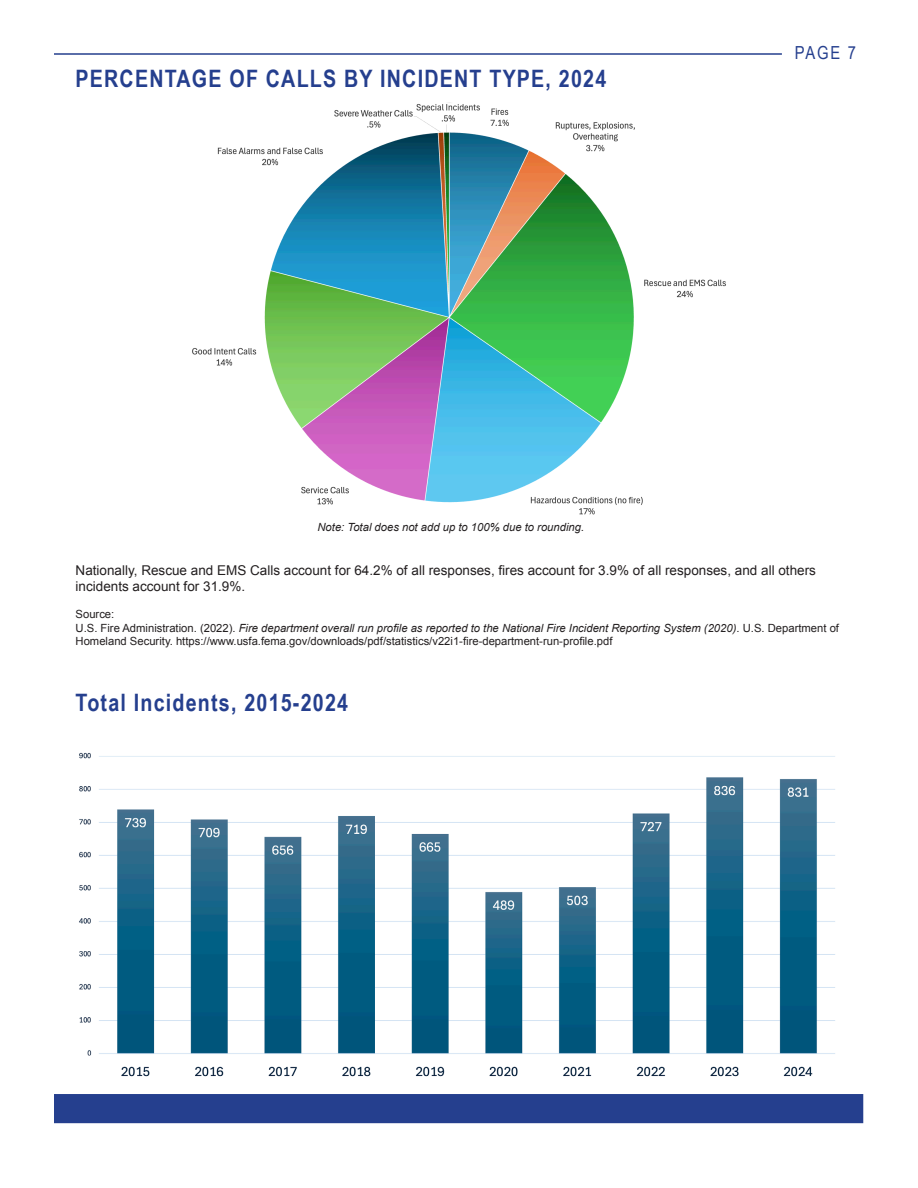
<style>
.page{position:relative;width:918px;height:1188px;background:#fff}
.page>*{position:absolute;margin:0;border:0;box-sizing:border-box;transform-origin:0 0}
.t1{font:700 24px "Arial Narrow";letter-spacing:.05em;color:#253f8e}
.t2{font:18px "Arial Narrow";color:#253f8e}
.t3{font:13.5px/16.2px "Arial";color:#231f20}
.t4{font:11.25px/13.5px "Arial";color:#231f20}
.t5{font:italic 11.25px "Arial";color:#231f20}
.s1{font-style:italic}
</style>
<div class="page">
<hr style="left:54px;top:53px;width:728px;height:2px;background:#253f8e">
<div style="left:54px;top:1094px;width:809px;height:29px;background:#253f8e"></div>
<img style="left:192px;top:102px;width:534px;height:413px">
<img style="left:79px;top:752px;width:756px;height:325px">
<p class="t1" style="left:76px;top:61px;width:532px">PERCENTAGE OF CALLS BY INCIDENT TYPE, 2024</p>
<p class="t5" style="left:318px;top:520px;width:268px">Note: Total does not add up to 100% due to rounding.</p>
<p class="t2" style="left:795px;top:39px;width:63px">PAGE 7</p>
<p class="t3" style="left:76px;top:562px;width:742px">Nationally, Rescue and EMS Calls account for 64.2% of all responses, fires account for 3.9% of all responses, and all others incidents account for 31.9%.</p>
<p class="t4" style="left:76px;top:608px;width:40px">Source:</p>
<p class="t4" style="left:76px;top:621px;width:765px">U.S. Fire Administration. (2022). <span class="s1">Fire department overall run profile as reported to the National Fire Incident Reporting System (2020)</span>. U.S. Department of<br>Homeland Security. https://www.usfa.fema.gov/downloads/pdf/statistics/v22i1-fire-department-run-profile.pdf</p>
<p class="t1" style="left:76px;top:684px;width:274px">Total Incidents, 2015-2024</p>
</div>
